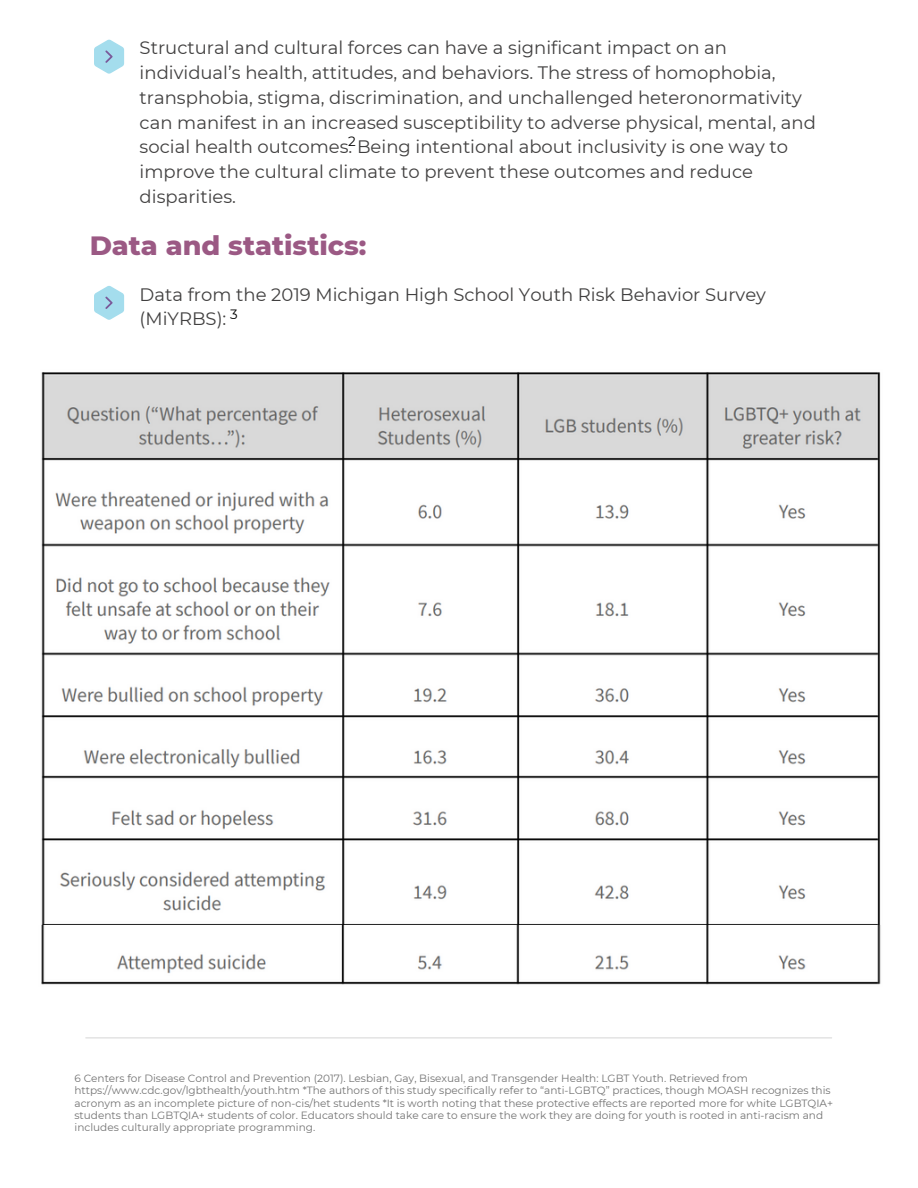
<style>
.page{position:relative;width:918px;height:1188px;background:#fff}
.page>*{position:absolute;margin:0;border:0;box-sizing:border-box;transform-origin:0 0}
.t1{font:800 27px "Montserrat";color:#9b5984}
.t2{font:18px/24.8px "Montserrat";color:#414040}
.t3{font:13.5px "Montserrat";color:#000}
.t4{font:10.5px/12.3px "Montserrat";color:#737373}
</style>
<div class="page">
<svg style="left:94px;top:40px;width:30px;height:34px"></svg>
<svg style="left:94px;top:286px;width:30px;height:34px"></svg>
<hr style="left:86px;top:1037px;width:746px;height:1px;background:#d9d9d9">
<img style="left:41px;top:372px;width:840px;height:553px">
<img style="left:41px;top:925px;width:840px;height:60px">
<p class="t2" style="left:140px;top:36px;width:678px">Structural and cultural forces can have a significant impact on an individual’s health, attitudes, and behaviors. The stress of homophobia, transphobia, stigma, discrimination, and unchallenged heteronormativity can manifest in an increased susceptibility to adverse physical, mental, and social health outcomes. Being intentional about inclusivity is one way to improve the cultural climate to prevent these outcomes and reduce disparities.</p>
<p class="t3" style="left:348px;top:133px;width:9px">2</p>
<p class="t1" style="left:90px;top:229px;width:278px">Data and statistics:</p>
<p class="t2" style="left:140px;top:282px;width:628px">Data from the 2019 Michigan High School Youth Risk Behavior Survey (MiYRBS):</p>
<p class="t3" style="left:230px;top:306px;width:9px">3</p>
<p class="t4" style="left:75px;top:1072px;width:760px">6 Centers for Disease Control and Prevention (2017). Lesbian, Gay, Bisexual, and Transgender Health: LGBT Youth. Retrieved from https://www.cdc.gov/lgbthealth/youth.htm *The authors of this study specifically refer to “anti-LGBTQ” practices, though MOASH recognizes this acronym as an incomplete picture of non-cis/het students *It is worth noting that these protective effects are reported more for white LGBTQIA+ students than LGBTQIA+ students of color. Educators should take care to ensure the work they are doing for youth is rooted in anti-racism and includes culturally appropriate programming.</p>
</div>
